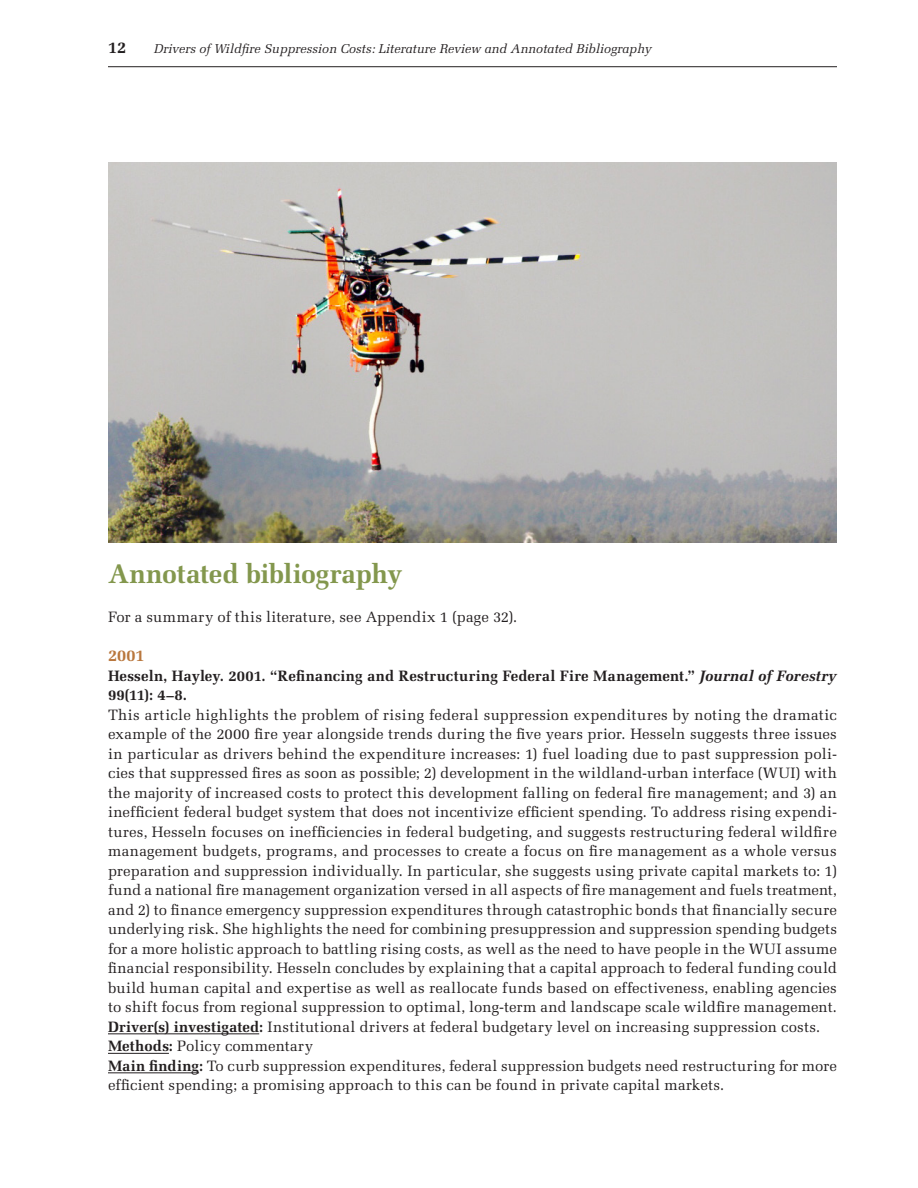
<style>
.page{position:relative;width:918px;height:1188px;background:#fff}
.page>*{position:absolute;margin:0;border:0;box-sizing:border-box;transform-origin:0 0}
.sub_1{font:700 27px "Melior";letter-spacing:-.015em;color:#83974d}
.body_text{font:700 16.5px "Melior";color:#b9773d}
.t1{font:700 16.5px "Melior";color:#231f20}
.body_text-2{font:15px/19.5px "Melior";letter-spacing:.01em;color:#231f20;text-align:justify}
.body_text-3{font:700 15px/19.5px "Melior";letter-spacing:.005em;color:#231f20}
.t2{font:italic 12.75px "Melior";color:#231f20}
.s1{font-style:italic}
.s2{font-weight:700}
</style>
<div class="page">
<hr style="left:108px;top:66px;width:729px;height:1px;background:#231f20">
<hr style="left:108px;top:1033px;width:151px;height:1px;background:#231f20">
<hr style="left:108px;top:1053px;width:61px;height:1px;background:#231f20">
<hr style="left:108px;top:1072px;width:91px;height:1px;background:#231f20">
<img style="left:108px;top:162px;width:729px;height:380px">
<p class="t1" style="left:108px;top:37px;width:20px">12</p>
<p class="t2" style="left:154px;top:41px;width:499px">Drivers of Wildfire Suppression Costs: Literature Review and Annotated Bibliography</p>
<p class="sub_1" style="left:108px;top:558px;width:296px">Annotated bibliography</p>
<p class="body_text-2" style="left:108px;top:608px;width:411px">For a summary of this literature, see Appendix 1 (page 32).</p>
<p class="body_text" style="left:108px;top:646px;width:38px">2001</p>
<p class="body_text-3" style="left:108px;top:666px;width:731px">Hesseln, Hayley. 2001. “Refinancing and Restructuring Federal Fire Management.” <span class="s1">Journal of Forestry<br></span>99(11): 4–8.</p>
<p class="body_text-2" style="left:108px;top:705px;width:731px">This article highlights the problem of rising federal suppression expenditures by noting the dramatic example of the 2000 fire year alongside trends during the five years prior. Hesseln suggests three issues in particular as drivers behind the expenditure increases: 1) fuel loading due to past suppression poli&shy;cies that suppressed fires as soon as possible; 2) development in the wildland-urban interface (WUI) with the majority of increased costs to protect this development falling on federal fire management; and 3) an inefficient federal budget system that does not incentivize efficient spending. To address rising expendi&shy;tures, Hesseln focuses on inefficiencies in federal budgeting, and suggests restructuring federal wildfire management budgets, programs, and processes to create a focus on fire management as a whole versus preparation and suppression individually. In particular, she suggests using private capital markets to: 1) fund a national fire management organization versed in all aspects of fire management and fuels treatment, and 2) to finance emergency suppression expenditures through catastrophic bonds that financially secure underlying risk. She highlights the need for combining presuppression and suppression spending budgets for a more holistic approach to battling rising costs, as well as the need to have people in the WUI assume financial responsibility. Hesseln concludes by explaining that a capital approach to federal funding could build human capital and expertise as well as reallocate funds based on effectiveness, enabling agencies to shift focus from regional suppression to optimal, long-term and landscape scale wildfire management.</p>
<p class="body_text-2" style="left:108px;top:1017px;width:714px"><span class="s2">Driver(s) investigated:</span> Institutional drivers at federal budgetary level on increasing suppression costs.</p>
<p class="body_text-2" style="left:108px;top:1037px;width:207px"><span class="s2">Methods:</span> Policy commentary</p>
<p class="body_text-2" style="left:108px;top:1056px;width:731px"><span class="s2">Main finding:</span> To curb suppression expenditures, federal suppression budgets need restructuring for more efficient spending; a promising approach to this can be found in private capital markets.</p>
</div>
